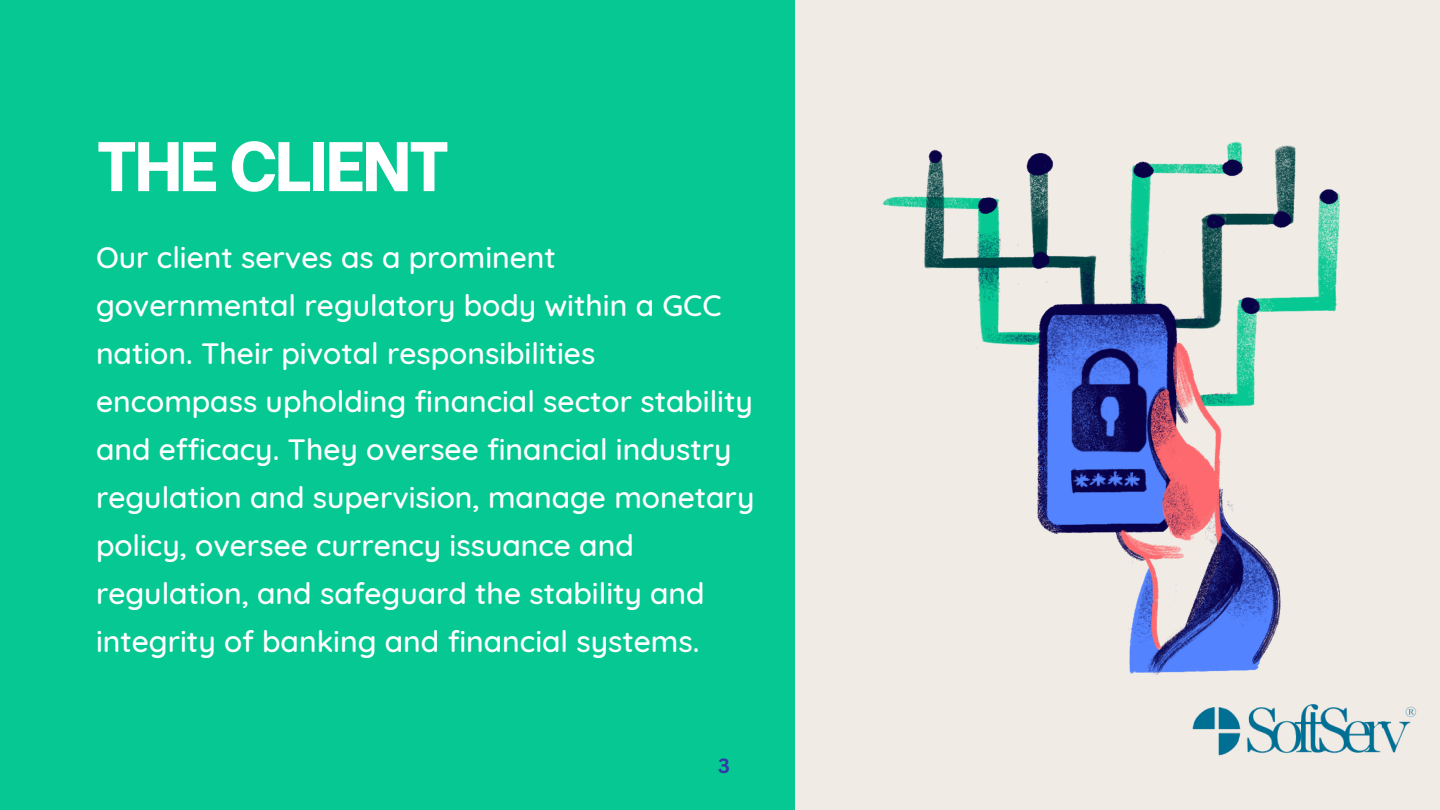
<style>
.page{position:relative;width:1440px;height:810px;background:#06c892}
.page>*{position:absolute;margin:0;border:0;box-sizing:border-box;transform-origin:0 0}
.t1{font:800 70px "Be Vietnam";letter-spacing:-.04em;color:#fff}
.t2{font:500 30px/48px "Quicksand";color:#fff}
.t3{font:700 20px "Canva Sans";color:#3139a8}
</style>
<div class="page">
<div style="left:795px;top:0;width:645px;height:810px;background:#f1ebe5"></div>
<svg style="left:882px;top:141px;width:458px;height:534px"></svg>
<img style="left:1192px;top:704px;width:225px;height:52px">
<p class="t1" style="left:96px;top:107px;width:355px">THE CLIENT</p>
<p class="t2" style="left:96px;top:233px;width:660px">Our client serves as a prominent governmental regulatory body within a GCC nation. Their pivotal responsibilities encompass upholding financial sector stability and efficacy. They oversee financial industry regulation and supervision, manage monetary policy, oversee currency issuance and regulation, and safeguard the stability and integrity of banking and financial systems.</p>
<p class="t3" style="left:718px;top:752px;width:13px">3</p>
</div>
